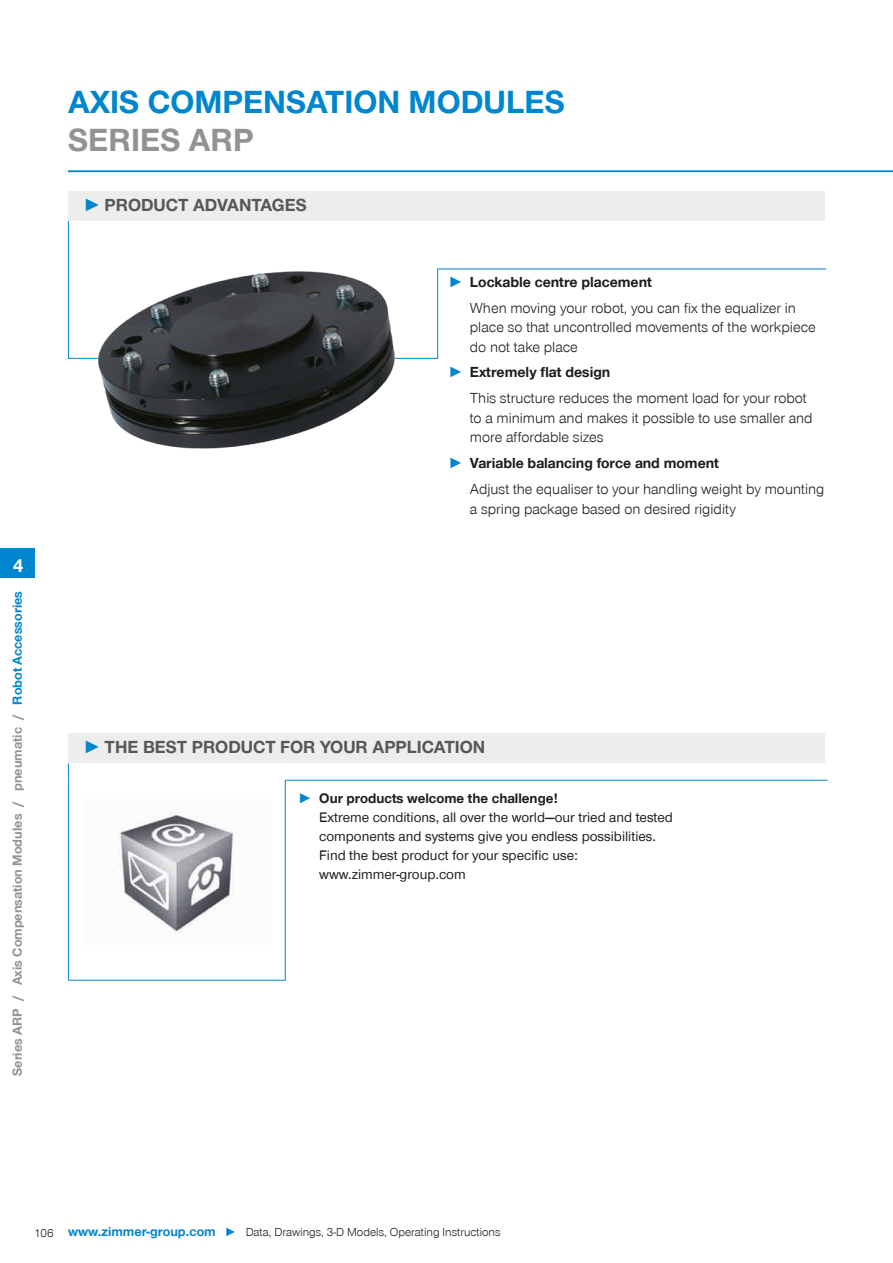
<style>
.page{position:relative;width:893px;height:1263px;background:#fff}
.page>*{position:absolute;margin:0;border:0;box-sizing:border-box;transform-origin:0 0}
.CB_AF_Headline_22_25{font:700 33px/37.5px "Zimmer Group Sans Global";color:#0086ce}
.CB_AF_Registerzahl{font:700 19.5px "Zimmer Group Sans";color:#fff}
.t1{font:700 18px "Zimmer Group Sans Global";color:#575756}
.CB_AF_Prodvort_Body{font:300 15px/19.5px "Zimmer Group Sans Global";color:#1d1d1b}
.t2{font:700 15px "Zimmer Group Sans Global";color:#1d1d1b}
.t3{font:14.25px/19.2px "Zimmer Group Sans Global";color:#1d1d1b}
.CB_AF_Inhaltsverzeic{font:700 13.5px "Zimmer Group Sans Global";color:#939292}
.CB_AF_Seitenzahl_lin{font:300 12px "Zimmer Group Sans Global";color:#1d1d1b}
.s1{color:#0086ce}
.s2{color:#939292}
.s3{font-family:"Zimmer Group Sans";color:#0086ce}
.s4{font-family:"Zimmer Group Sans";font-weight:700;color:#0086ce}
.s5{font-weight:700}
.s6{font-weight:700;font-size:13.5px;color:#0086ce}
</style>
<div class="page">
<svg style="left:68px;top:221px;width:759px;height:138px"></svg>
<hr style="left:68px;top:171px;width:825px;height:1px;background:#0086ce">
<div style="left:0;top:549px;width:34px;height:29px;background:#0086ce"></div>
<img style="left:97px;top:269px;width:301px;height:180px">
<div style="left:68px;top:191px;width:757px;height:30px;background:#ededed"></div>
<div style="left:68px;top:733px;width:757px;height:30px;background:#ededed"></div>
<svg style="left:68px;top:763px;width:1px;height:17px"></svg>
<hr style="left:68px;top:780px;width:1px;height:200px;background:#0086ce">
<hr style="left:68px;top:980px;width:218px;height:1px;background:#0086ce">
<hr style="left:285px;top:780px;width:542px;height:1px;background:#0086ce">
<hr style="left:285px;top:781px;width:1px;height:199px;background:#0086ce">
<img style="left:118px;top:811px;width:116px;height:122px">
<p class="CB_AF_Registerzahl" style="left:13px;top:552px;width:12px">4</p>
<p class="CB_AF_Inhaltsverzeic" style="left:9px;top:1076px;width:486px;rotate:-90deg">Series ARP / Axis Compensation Modules / pneumatic / <span class="s1">Robot Accessories</span></p>
<p class="CB_AF_Headline_22_25" style="left:68px;top:83px;width:498px">AXIS COMPENSATION MODULES<br><span class="s2">SERIES ARP</span></p>
<p class="t1" style="left:83px;top:194px;width:225px"><span class="s3">►</span> PRODUCT ADVANTAGES</p>
<p class="t2" style="left:449px;top:273px;width:205px"><span class="s3">►</span> Lockable centre placement</p>
<p class="CB_AF_Prodvort_Body" style="left:470px;top:298px;width:347px">When moving your robot, you can fix the equalizer in place so that uncontrolled movements of the workpiece do not take place</p>
<p class="t2" style="left:449px;top:363px;width:163px"><span class="s3">►</span> Extremely flat design</p>
<p class="CB_AF_Prodvort_Body" style="left:470px;top:388px;width:344px">This structure reduces the moment load for your robot to a minimum and makes it possible to use smaller and more affordable sizes</p>
<p class="t2" style="left:449px;top:454px;width:272px"><span class="s3">►</span> Variable balancing force and moment</p>
<p class="CB_AF_Prodvort_Body" style="left:470px;top:479px;width:356px">Adjust the equaliser to your handling weight by mounting a spring package based on desired rigidity</p>
<p class="t1" style="left:83px;top:737px;width:403px"><span class="s3">►</span> THE BEST PRODUCT FOR YOUR APPLICATION</p>
<p class="t3" style="left:319px;top:788px;width:355px;text-indent:-21px"><span class="s4">►</span> <span class="s5">Our products welcome the challenge!<br></span>Extreme conditions, all over the world—our tried and tested components and systems give you endless possibilities.<br>Find the best product for your specific use: www.zimmer-group.com</p>
<p class="CB_AF_Seitenzahl_lin" style="left:34px;top:1226px;width:21px">106</p>
<p class="CB_AF_Seitenzahl_lin" style="left:68px;top:1225px;width:434px"><span class="s6">www.zimmer-group.com</span> <span class="s1">►</span> Data, Drawings, 3-D Models, Operating Instructions</p>
</div>
